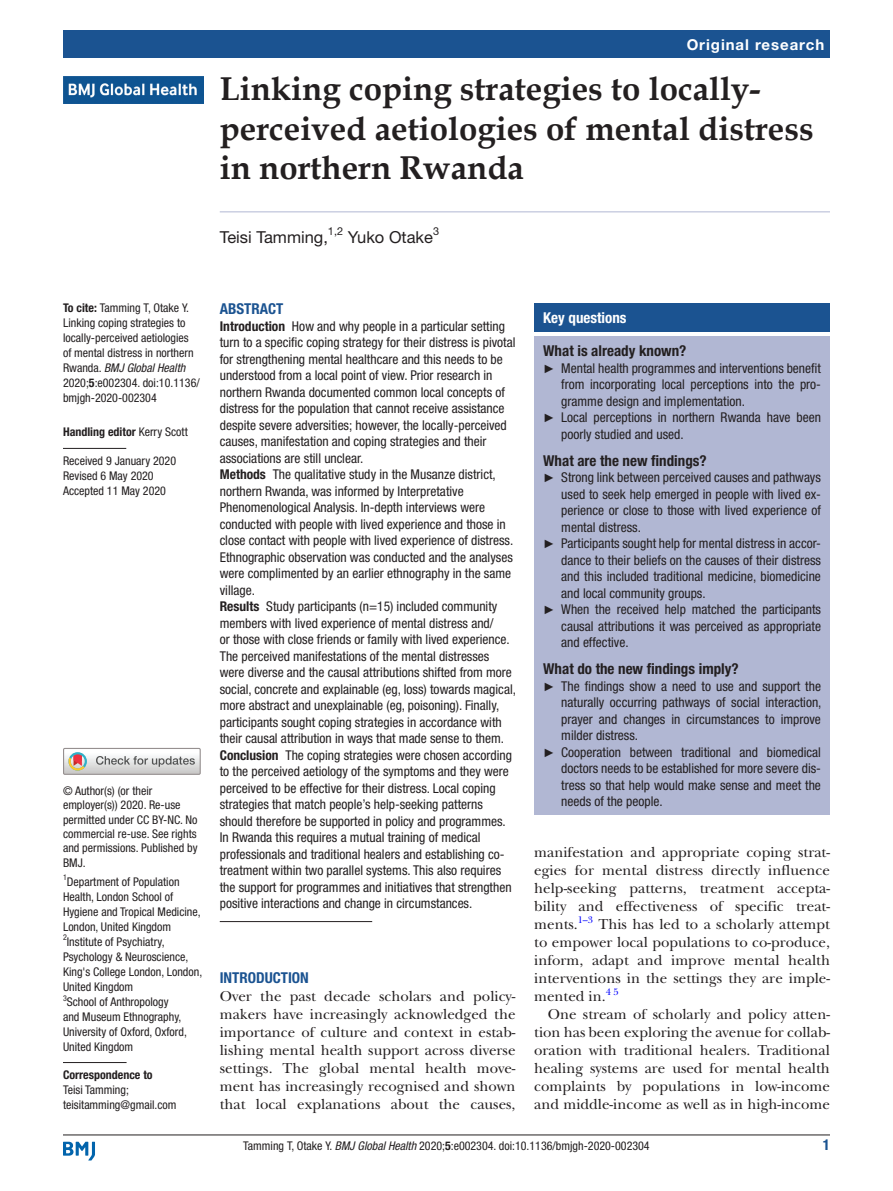
<style>
.page{position:relative;width:893px;height:1191px;background:#fff}
.page>*{position:absolute;margin:0;border:0;box-sizing:border-box;transform-origin:0 0}
.t1{font:700 33px/39px "Book Antiqua";color:#231f20}
.t2{font:16.5px "Helvetica Neue LT Std";color:#231f20}
.t3{font:15px/18px "New Baskerville";color:#231f20;text-align:justify}
.t4{font:700 condensed 15px "Helvetica Neue LT Std";color:#231f20}
.t5{font:700 condensed 15px "Helvetica Neue LT Std";color:#1b5391}
.t6{font:700 15px "Helvetica Neue LT Std";letter-spacing:.065em;color:#fff}
.t7{font:700 condensed 15px "Helvetica Neue LT Std";color:#fff}
.t8{font:condensed 13.5px/16.5px "Helvetica Neue LT Std";color:#231f20}
.t9{font:condensed 12px/15px "Helvetica Neue LT Std";color:#231f20}
.t10{font:700 condensed 12px "Helvetica Neue LT Std";color:#231f20}
.t11{font:10.95px "Helvetica Neue LT Std";color:#231f20}
.t12{font:9.9px "New Baskerville";color:#00f}
.s1{font-weight:700}
.s2{font-style:italic}
.s3{font-weight:400}
.s4{font-family:"Arial";font-stretch:normal;font-size:12px}
</style>
<div class="page">
<hr style="left:63px;top:1134px;width:767px;height:1px;background:#231f20">
<svg style="left:63px;top:1141px;width:32px;height:19px"></svg>
<div style="left:63px;top:748px;width:138px;height:27px;border:1px solid #969090"></div>
<svg style="left:64px;top:748px;width:136px;height:26px"></svg>
<hr style="left:220px;top:211px;width:610px;height:1px;background:#b1b7d3">
<div style="left:63px;top:31px;width:767px;height:27px;background:#1b5391"></div>
<hr style="left:63px;top:448px;width:63px;height:1px;background:#231f20">
<hr style="left:63px;top:1062px;width:64px;height:1px;background:#231f20">
<img style="left:63px;top:77px;width:141px;height:27px">
<div style="left:534px;top:303px;width:296px;height:29px;background:#1b5391"></div>
<div style="left:534px;top:336px;width:296px;height:479px;background:#b1b7d3"></div>
<hr style="left:220px;top:921px;width:152px;height:1px;background:#231f20">
<p class="t6" style="left:687px;top:35px;width:139px">Original research</p>
<h1 class="t1" style="left:220px;top:70px;width:595px">Linking coping strategies to locally&shy;perceived aetiologies of mental distress in northern Rwanda</h1>
<p class="t2" style="left:220px;top:227px;width:110px">Teisi Tamming,</p>
<p class="t11" style="left:328px;top:225px;width:17px">1,2</p>
<p class="t2" style="left:348px;top:227px;width:87px">Yuko Otake</p>
<p class="t11" style="left:433px;top:225px;width:8px">3</p>
<p class="t9" style="left:63px;top:300px;width:138px"><span class="s1">To cite:</span> Tamming T, Otake Y.<br>Linking coping strategies to locally-perceived aetiologies of mental distress in northern<br>Rwanda. <span class="s2">BMJ Global Health<br></span>2020;<span class="s1">5</span>:e002304. doi:10.1136/ bmjgh-2020-002304</p>
<p class="t10" style="left:63px;top:424px;width:126px">Handling editor <span class="s3">Kerry Scott</span></p>
<p class="t9" style="left:63px;top:453px;width:115px">Received 9 January 2020<br>Revised 6 May 2020<br>Accepted 11 May 2020</p>
<p class="t9" style="left:63px;top:783px;width:136px;line-height:14.4px">© Author(s) (or their employer(s)) 2020. Re-use permitted under CC BY-NC. No commercial re-use. See rights and permissions. Published by<br>BMJ.</p>
<p class="t9" style="left:63px;top:874px;width:141px"><sup>1</sup>Department of Population<br>Health, London School of<br>Hygiene and Tropical Medicine,<br>London, United Kingdom<br><sup>2</sup>Institute of Psychiatry,<br>Psychology &amp; Neuroscience,<br>King's College London, London,<br>United Kingdom<br><sup>3</sup>School of Anthropology<br>and Museum Ethnography,<br>University of Oxford, Oxford,<br>United Kingdom</p>
<p class="t10" style="left:63px;top:1067px;width:91px">Correspondence to</p>
<p class="t9" style="left:63px;top:1082px;width:115px">Teisi Tamming; teisitamming@gmail.com</p>
<p class="t5" style="left:220px;top:300px;width:49px">Abstract</p>
<p class="t8" style="left:220px;top:318px;width:298px"><span class="s1">Introduction</span> How and why people in a particular setting turn to a specific coping strategy for their distress is pivotal for strengthening mental healthcare and this needs to be understood from a local point of view. Prior research in northern Rwanda documented common local concepts of distress for the population that cannot receive assistance despite severe adversities; however, the locally-perceived causes, manifestation and coping strategies and their associations are still unclear.<br><span class="s1">Methods</span> The qualitative study in the Musanze district, northern Rwanda, was informed by Interpretative Phenomenological Analysis. In-depth interviews were conducted with people with lived experience and those in close contact with people with lived experience of distress.<br>Ethnographic observation was conducted and the analyses were complimented by an earlier ethnography in the same village.<br><span class="s1">Results</span> Study participants (n=15) included community members with lived experience of mental distress and/<br>or those with close friends or family with lived experience.<br>The perceived manifestations of the mental distresses were diverse and the causal attributions shifted from more social, concrete and explainable (eg, loss) towards magical, more abstract and unexplainable (eg, poisoning). Finally, participants sought coping strategies in accordance with their causal attribution in ways that made sense to them.<br><span class="s1">Conclusion</span> The coping strategies were chosen according to the perceived aetiology of the symptoms and they were perceived to be effective for their distress. Local coping strategies that match people’s help-seeking patterns should therefore be supported in policy and programmes.<br>In Rwanda this requires a mutual training of medical professionals and traditional healers and establishing co&shy;treatment within two parallel systems. This also requires the support for programmes and initiatives that strengthen positive interactions and change in circumstances.</p>
<p class="t5" style="left:220px;top:969px;width:91px">Introduction</p>
<p class="t3" style="left:220px;top:987px;width:297px">Over the past decade scholars and policy&shy;makers have increasingly acknowledged the importance of culture and context in estab&shy;lishing mental health support across diverse settings. The global mental health move&shy;ment has increasingly recognised and shown that local explanations about the causes,</p>
<p class="t7" style="left:543px;top:309px;width:85px">Key questions</p>
<p class="t4" style="left:543px;top:341px;width:145px">What is already known?</p>
<p class="t8" style="left:543px;top:359px;width:279px"><span class="s4">►</span> Mental health programmes and interventions benefit</p>
<p class="t8" style="left:561px;top:376px;width:261px">from incorporating local perceptions into the pro-</p>
<p class="t8" style="left:561px;top:392px;width:185px">gramme design and implementation.</p>
<p class="t8" style="left:543px;top:409px;width:279px"><span class="s4">►</span> Local perceptions in northern Rwanda have been</p>
<p class="t8" style="left:561px;top:425px;width:124px">poorly studied and used.</p>
<p class="t4" style="left:543px;top:451px;width:165px">What are the new findings?</p>
<p class="t8" style="left:543px;top:469px;width:279px"><span class="s4">►</span> Strong link between perceived causes and pathways</p>
<p class="t8" style="left:561px;top:485px;width:261px">used to seek help emerged in people with lived ex-</p>
<p class="t8" style="left:561px;top:502px;width:261px">perience or close to those with lived experience of</p>
<p class="t8" style="left:561px;top:518px;width:81px">mental distress.</p>
<p class="t8" style="left:543px;top:535px;width:279px"><span class="s4">►</span> Participants sought help for mental distress in accor-</p>
<p class="t8" style="left:561px;top:551px;width:261px">dance to their beliefs on the causes of their distress</p>
<p class="t8" style="left:561px;top:568px;width:261px">and this included traditional medicine, biomedicine</p>
<p class="t8" style="left:561px;top:584px;width:146px">and local community groups.</p>
<p class="t8" style="left:543px;top:601px;width:279px"><span class="s4">►</span> When the received help matched the participants</p>
<p class="t8" style="left:561px;top:617px;width:261px">causal attributions it was perceived as appropriate</p>
<p class="t8" style="left:561px;top:634px;width:69px">and effective.</p>
<p class="t4" style="left:543px;top:659px;width:197px">What do the new findings imply?</p>
<p class="t8" style="left:543px;top:677px;width:279px"><span class="s4">►</span> The findings show a need to use and support the</p>
<p class="t8" style="left:561px;top:694px;width:262px">naturally occurring pathways of social interaction,</p>
<p class="t8" style="left:561px;top:710px;width:261px">prayer and changes in circumstances to improve</p>
<p class="t8" style="left:561px;top:727px;width:78px">milder distress.</p>
<p class="t8" style="left:543px;top:743px;width:279px"><span class="s4">►</span> Cooperation between traditional and biomedical</p>
<p class="t8" style="left:561px;top:760px;width:261px">doctors needs to be established for more severe dis-</p>
<p class="t8" style="left:561px;top:776px;width:261px">tress so that help would make sense and meet the</p>
<p class="t8" style="left:561px;top:793px;width:103px">needs of the people.</p>
<p class="t3" style="left:534px;top:843px;width:297px">manifestation and appropriate coping strat&shy;egies for mental distress directly influence help-seeking patterns, treatment accepta&shy;bility and effectiveness of specific treat&shy;ments.</p>
<p class="t12" style="left:578px;top:913px;width:17px">1–3</p>
<p class="t3" style="left:534px;top:915px;width:297px;text-indent:64px">This has led to a scholarly attempt to empower local populations to co-produce, inform, adapt and improve mental health interventions in the settings they are imple&shy;mented in.</p>
<p class="t12" style="left:606px;top:985px;width:14px">4 5</p>
<p class="t3" style="left:534px;top:1005px;width:297px;text-indent:14px">One stream of scholarly and policy atten&shy;tion has been exploring the avenue for collab&shy;oration with traditional healers. Traditional healing systems are used for mental health complaints by populations in low-income and middle-income as well as in high-income</p>
<p class="t9" style="left:243px;top:1137px;width:408px">Tamming T, Otake Y. <span class="s2">BMJ Global Health</span> 2020;<span class="s1">5</span>:e002304. doi:10.1136/bmjgh-2020-002304</p>
<p class="t5" style="left:823px;top:1135px;width:9px">1</p>
</div>
